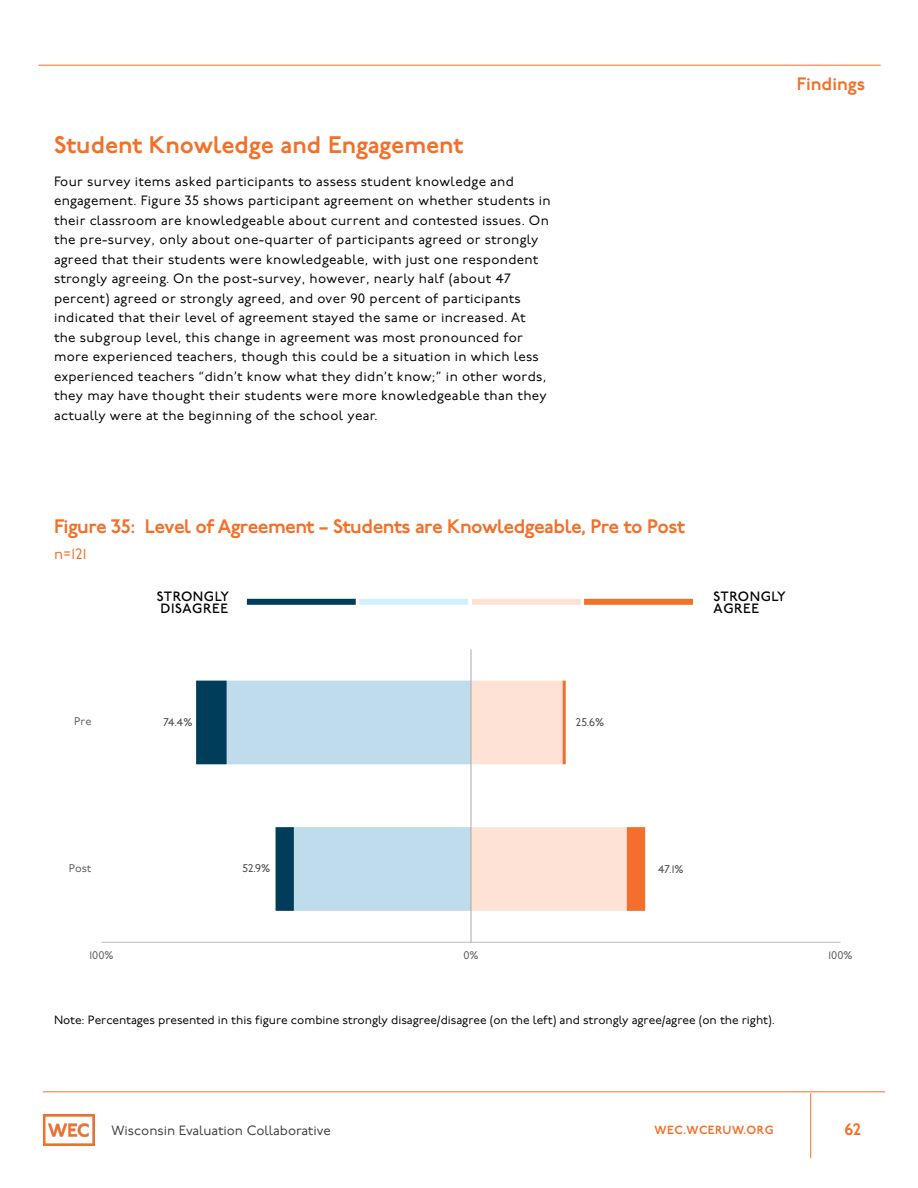
<style>
.page{position:relative;width:918px;height:1188px;background:#fff}
.page>*{position:absolute;margin:0;border:0;box-sizing:border-box;transform-origin:0 0}
.t1{font:600 24px "P22 Underground";color:#f37029}
.t2{font:600 19.5px "P22 Underground";letter-spacing:-.025em;color:#f37029}
.t3{font:600 18px "P22 Underground";color:#f37029}
.t4{font:600 16.5px "P22 Underground";color:#f37029}
.t5{font:15px "P22 Underground";color:#f37029}
.t6{font:13.5px/19.5px "P22 Underground";letter-spacing:.025em;color:#000}
.t7{font:13.5px "P22 Underground";color:#414042}
.t8{font:500 13.5px/12px "P22 Underground";letter-spacing:.04em;color:#000}
.t9{font:12px "P22 Underground";color:#000}
.t10{font:600 11.85px "P22 Underground";letter-spacing:.04em;color:#f37029}
.t11{font:11.1px "P22 Underground";letter-spacing:-.02em;color:#404040}
.t12{font:11.1px "P22 Underground";color:#595959}
</style>
<div class="page">
<img style="left:43px;top:1115px;width:52px;height:30px">
<hr style="left:43px;top:1091px;width:842px;height:1px;background:#f37029">
<hr style="left:810px;top:1093px;width:1px;height:65px;background:#f37029">
<hr style="left:38px;top:65px;width:843px;height:1px;background:#f37029">
<svg style="left:294px;top:681px;width:177px;height:230px;fill:#bfdced"></svg>
<svg style="left:196px;top:681px;width:98px;height:230px"></svg>
<svg style="left:472px;top:681px;width:173px;height:230px"></svg>
<hr style="left:101px;top:942px;width:740px;height:1px;background:#bcbcbc">
<hr style="left:471px;top:649px;width:1px;height:293px;background:#a9a9a9">
<div style="left:250px;top:599px;width:103px;height:6px;background:#023d5b"></div>
<div style="left:362px;top:599px;width:103px;height:6px;background:#cff0fc"></div>
<div style="left:475px;top:599px;width:103px;height:6px;background:#fde2d4"></div>
<div style="left:587px;top:599px;width:103px;height:6px;background:#f37029"></div>
<h1 class="t1" style="left:54px;top:131px;width:411px">Student Knowledge and Engagement</h1>
<p class="t6" style="left:54px;top:172px;width:498px">Four survey items asked participants to assess student knowledge and engagement. Figure 35 shows participant agreement on whether students in their classroom are knowledgeable about current and contested issues. On the pre-survey, only about one-quarter of participants agreed or strongly agreed that their students were knowledgeable, with just one respondent strongly agreeing. On the post-survey, however, nearly half (about 47 percent) agreed or strongly agreed, and over 90 percent of participants indicated that their level of agreement stayed the same or increased. At<br>the subgroup level, this change in agreement was most pronounced for more experienced teachers, though this could be a situation in which less experienced teachers “didn’t know what they didn’t know;” in other words, they may have thought their students were more knowledgeable than they actually were at the beginning of the school year.</p>
<h3 class="t3" style="left:797px;top:74px;width:70px">Findings</h3>
<h2 class="t2" style="left:54px;top:515px;width:633px">Figure 35: Level of Agreement – Students are Knowledgeable, Pre to Post</h2>
<p class="t5" style="left:54px;top:546px;width:34px">n=121</p>
<p class="t8" style="left:157px;top:591px;width:74px">STRONGLY<br>DISAGREE</p>
<p class="t8" style="left:714px;top:591px;width:74px">STRONGLY<br>AGREE</p>
<p class="t12" style="left:74px;top:715px;width:19px">Pre</p>
<p class="t11" style="left:163px;top:716px;width:31px">74.4%</p>
<p class="t11" style="left:576px;top:716px;width:30px">25.6%</p>
<p class="t12" style="left:69px;top:862px;width:24px">Post</p>
<p class="t11" style="left:243px;top:862px;width:29px">52.9%</p>
<p class="t11" style="left:658px;top:863px;width:27px">47.1%</p>
<p class="t12" style="left:89px;top:949px;width:26px">100%</p>
<p class="t12" style="left:463px;top:949px;width:17px">0%</p>
<p class="t12" style="left:829px;top:949px;width:26px">100%</p>
<p class="t9" style="left:54px;top:1013px;width:723px">Note: Percentages presented in this figure combine strongly disagree/disagree (on the left) and strongly agree/agree (on the right).</p>
<p class="t7" style="left:112px;top:1123px;width:221px">Wisconsin Evaluation Collaborative</p>
<p class="t10" style="left:655px;top:1123px;width:120px">WEC.WCERUW.ORG</p>
<p class="t4" style="left:845px;top:1120px;width:18px">62</p>
</div>
